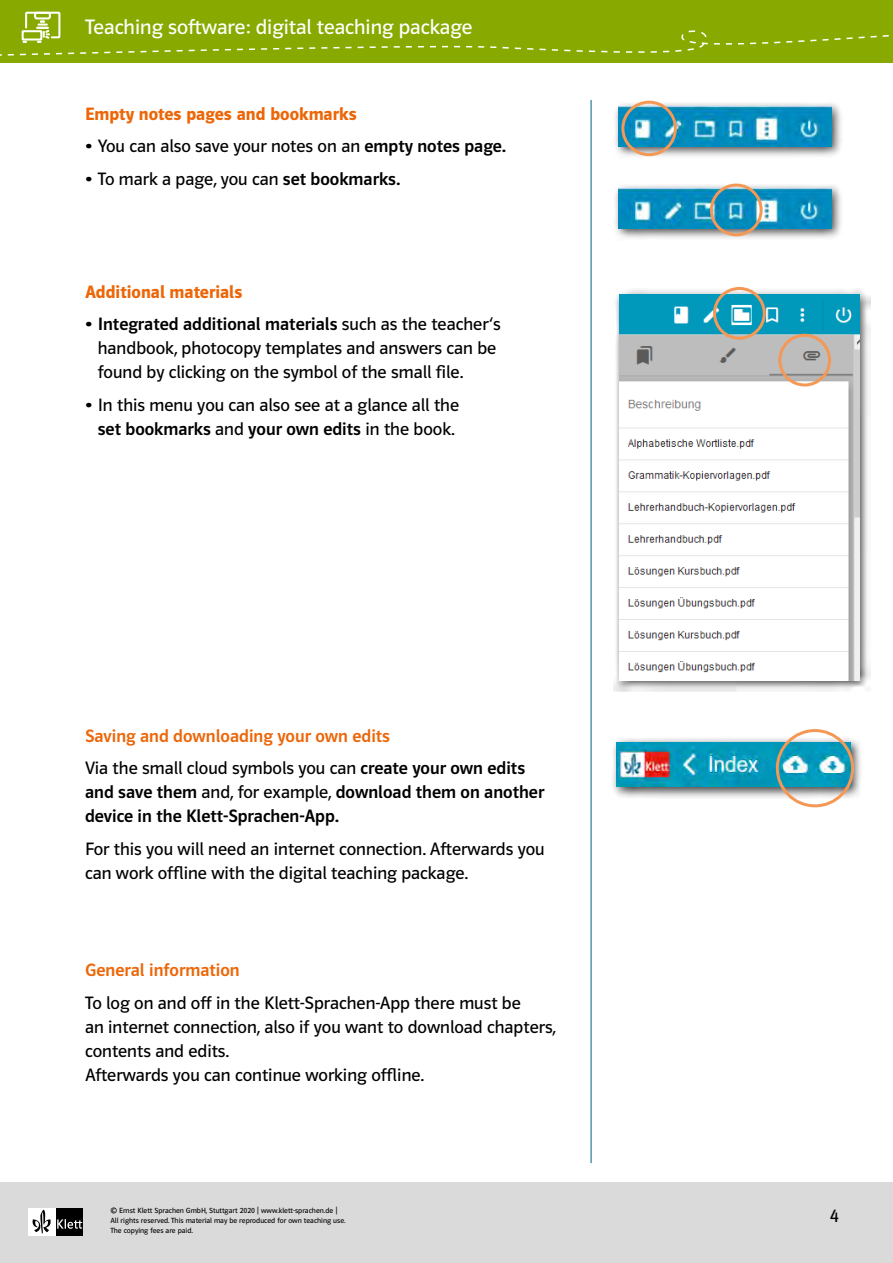
<style>
.page{position:relative;width:893px;height:1263px;background:#fff}
.page>*{position:absolute;margin:0;border:0;box-sizing:border-box;transform-origin:0 0}
.t1{font:21px "Polo CEF";color:#fff}
.t2{font:18px/24px "Polo CEF";color:#000}
.t3{font:500 18px/32.5px "Polo CEF";color:#ec6608}
.t4{font:500 18px/24px "Polo CEF";color:#000}
.t5{font:600 18px "Polo CEF";color:#ec6608}
.t6{font:7.5px/10.1px "Polo CEF";color:#000}
.s1{font-weight:500}
.s2{font-weight:400;color:#000}
.s3{color:#000}
.s4{font-weight:400}
</style>
<div class="page">
<div style="left:0;top:1182px;width:893px;height:81px;background:#dadada"></div>
<div style="left:56px;top:1208px;width:27px;height:27px;background:#000"></div>
<div style="left:28px;top:1208px;width:28px;height:27px;background:#fff"></div>
<svg style="left:57px;top:1219px;width:25px;height:10px"></svg>
<svg style="left:33px;top:1210px;width:18px;height:24px"></svg>
<div style="left:0;top:0;width:893px;height:62px;background:#8a0"></div>
<svg style="left:0;top:11px;width:889px;height:45px"></svg>
<div style="left:612px;top:100px;width:231px;height:58px;background:#000;opacity:.75"></div>
<img style="left:618px;top:106px;width:213px;height:40px">
<div style="left:614px;top:288px;width:257px;height:404px;background:#000;opacity:.75"></div>
<img style="left:620px;top:295px;width:239px;height:385px">
<div style="left:612px;top:182px;width:231px;height:59px;background:#000;opacity:.75"></div>
<img style="left:618px;top:189px;width:213px;height:39px">
<div style="left:621px;top:101px;width:56px;height:55px;border:3px solid #f49855;border-radius:50%"></div>
<div style="left:710px;top:184px;width:53px;height:52px;border:3px solid #f49855;border-radius:50%"></div>
<div style="left:713px;top:287px;width:53px;height:53px;border:3px solid #f49855;border-radius:50%"></div>
<div style="left:778px;top:334px;width:53px;height:52px;border:3px solid #f49855;border-radius:50%"></div>
<div style="left:610px;top:736px;width:253px;height:63px;background:#000;opacity:.75"></div>
<img style="left:617px;top:742px;width:233px;height:45px">
<div style="left:776px;top:729px;width:78px;height:78px;border:3px solid #f49855;border-radius:50%"></div>
<hr style="left:591px;top:100px;width:1px;height:1063px;background:#00628b">
<p class="t1" style="left:85px;top:14px;width:389px">Teaching software: digital teaching package</p>
<p class="t5" style="left:85px;top:103px;width:273px">Empty notes pages and bookmarks</p>
<p class="t2" style="left:85px;top:135px;width:423px">• You can also save your notes on an <span class="s1">empty notes page.</span></p>
<p class="t2" style="left:85px;top:167px;width:317px">• To mark a page, you can <span class="s1">set bookmarks.</span></p>
<p class="t5" style="left:85px;top:281px;width:159px">Additional materials</p>
<p class="t2" style="left:98px;top:313px;width:404px;text-indent:-13px"><span class="s1">• Integrated additional materials</span> such as the teacher‘s handbook, photocopy templates and answers can be found by clicking on the symbol of the small file.</p>
<p class="t2" style="left:85px;top:393px;width:376px;text-align:center">• In this menu you can also see at a glance all the <span class="s1">set bookmarks</span> and <span class="s1">your own edits</span> in the book.</p>
<p class="t3" style="left:85px;top:720px;width:442px">Saving and downloading your own edits<br><span class="s2">Via the small cloud symbols you can</span> <span class="s3">create your own edits</span></p>
<p class="t4" style="left:85px;top:781px;width:461px">and save them <span class="s4">and, for example,</span> download them on another device in the Klett-Sprachen-App.</p>
<p class="t2" style="left:85px;top:837px;width:461px">For this you will need an internet connection. Afterwards you can work offline with the digital teaching package.</p>
<p class="t3" style="left:85px;top:954px;width:156px">General information</p>
<p class="t2" style="left:85px;top:991px;width:473px">To log on and off in the Klett-Sprachen-App there must be<br>an internet connection, also if you want to download chapters, contents and edits.<br>Afterwards you can continue working offline.</p>
<p class="t6" style="left:111px;top:1206px;width:237px">© Ernst Klett Sprachen GmbH, Stuttgart 2020 | www.klett-sprachen.de |<br>All rights reserved. This material may be reproduced for own teaching use.<br>The copying fees are paid.</p>
<p class="t2" style="left:830px;top:1205px;width:11px">4</p>
</div>
